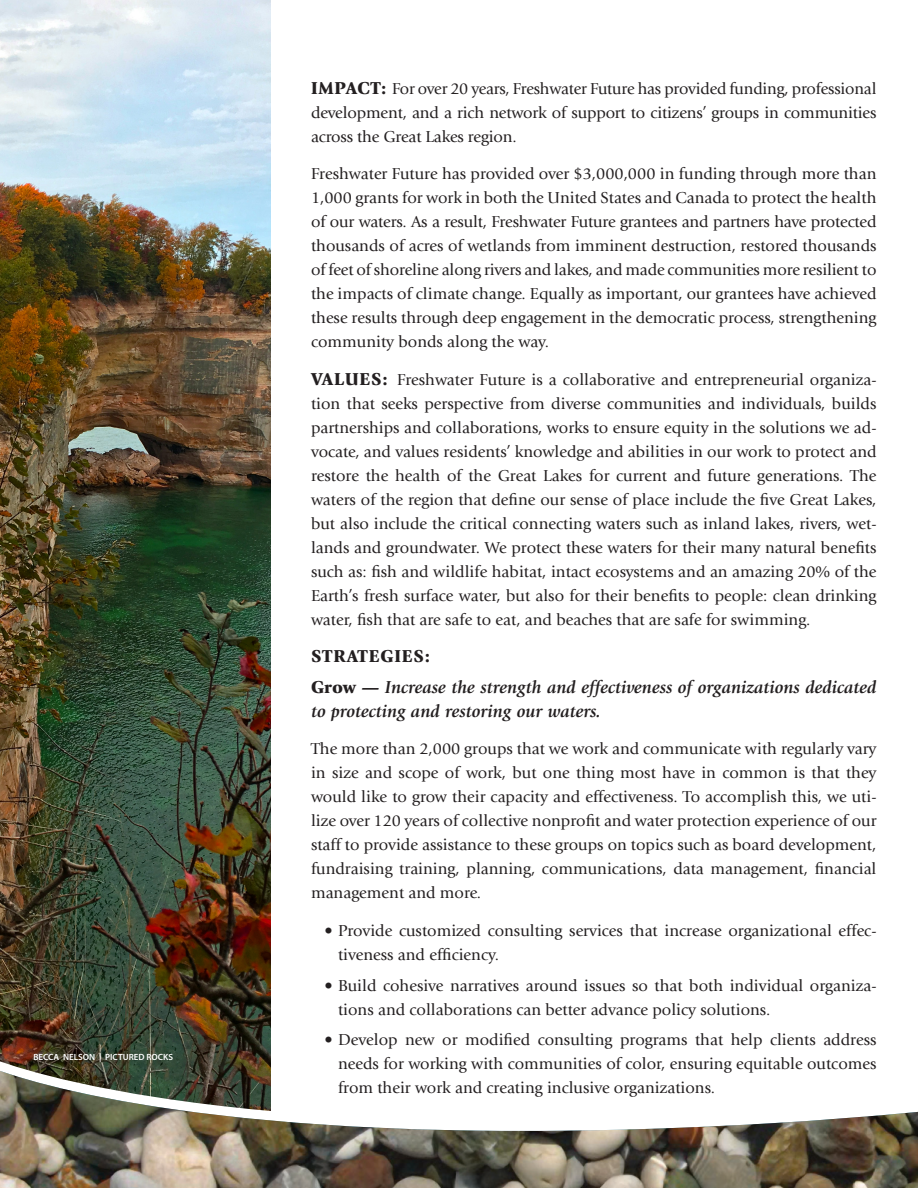
<style>
.page{position:relative;width:918px;height:1188px;background:#fff}
.page>*{position:absolute;margin:0;border:0;box-sizing:border-box;transform-origin:0 0}
.Strategic_Paragraph{font:italic 700 18px/24px "Giovanni";color:#231f20}
.Strategic_Paragraph-2{font:900 18px "Giovanni";letter-spacing:.05em;color:#231f20}
.Strategic_Paragraph-3{font:16.5px/24px "Giovanni";color:#231f20;text-align:justify}
.Photo_Credit{font:600 9px "Myriad Pro";color:#fff}
.s1{font-weight:900;font-size:18px}
.s2{font-weight:900;font-style:normal}
</style>
<div class="page">
<img style="left:0;top:0;width:271px;height:866px">
<img style="left:0;top:866px;width:271px;height:10px">
<img style="left:0;top:876px;width:271px;height:195px">
<img style="left:0;top:1071px;width:918px;height:117px">
<p class="Photo_Credit" style="left:33px;top:1052px;width:141px">BECCA NELSON | PICTURED ROCKS</p>
<p class="Strategic_Paragraph-3" style="left:311px;top:77px;width:567px"><span class="s1">IMPACT:</span> For over 20 years, Freshwater Future has provided funding, professional development, and a rich network of support to citizens’ groups in communities across the Great Lakes region.</p>
<p class="Strategic_Paragraph-3" style="left:311px;top:162px;width:567px">Freshwater Future has provided over $3,000,000 in funding through more than 1,000 grants for work in both the United States and Canada to protect the health of our waters. As a result, Freshwater Future grantees and partners have protected thousands of acres of wetlands from imminent destruction, restored thousands of feet of shoreline along rivers and lakes, and made communities more resilient to the impacts of climate change. Equally as important, our grantees have achieved these results through deep engagement in the democratic process, strengthening community bonds along the way.</p>
<p class="Strategic_Paragraph-3" style="left:311px;top:368px;width:567px"><span class="s1">VALUES:</span> Freshwater Future is a collaborative and entrepreneurial organiza&shy;tion that seeks perspective from diverse communities and individuals, builds partnerships and collaborations, works to ensure equity in the solutions we ad&shy;vocate, and values residents’ knowledge and abilities in our work to protect and restore the health of the Great Lakes for current and future generations. The waters of the region that define our sense of place include the five Great Lakes, but also include the critical connecting waters such as inland lakes, rivers, wet&shy;lands and groundwater. We protect these waters for their many natural benefits such as: fish and wildlife habitat, intact ecosystems and an amazing 20% of the Earth’s fresh surface water, but also for their benefits to people: clean drinking water, fish that are safe to eat, and beaches that are safe for swimming.</p>
<p class="Strategic_Paragraph-2" style="left:311px;top:646px;width:121px">STRATEGIES:</p>
<p class="Strategic_Paragraph" style="left:311px;top:675px;width:567px"><span class="s2">Grow —</span> Increase the strength and effectiveness of organizations dedicated to protecting and restoring our waters.</p>
<p class="Strategic_Paragraph-3" style="left:311px;top:737px;width:567px">The more than 2,000 groups that we work and communicate with regularly vary in size and scope of work, but one thing most have in common is that they would like to grow their capacity and effectiveness. To accomplish this, we uti&shy;lize over 120 years of collective nonprofit and water protection experience of our staff to provide assistance to these groups on topics such as board development, fundraising training, planning, communications, data management, financial management and more.</p>
<p class="Strategic_Paragraph-3" style="left:338px;top:919px;width:540px;text-indent:-14px">• Provide customized consulting services that increase organizational effec&shy;tiveness and efficiency.</p>
<p class="Strategic_Paragraph-3" style="left:338px;top:974px;width:540px;text-indent:-14px">• Build cohesive narratives around issues so that both individual organiza&shy;tions and collaborations can better advance policy solutions.</p>
<p class="Strategic_Paragraph-3" style="left:338px;top:1028px;width:540px;text-indent:-14px">• Develop new or modified consulting programs that help clients address needs for working with communities of color, ensuring equitable outcomes from their work and creating inclusive organizations.</p>
</div>
